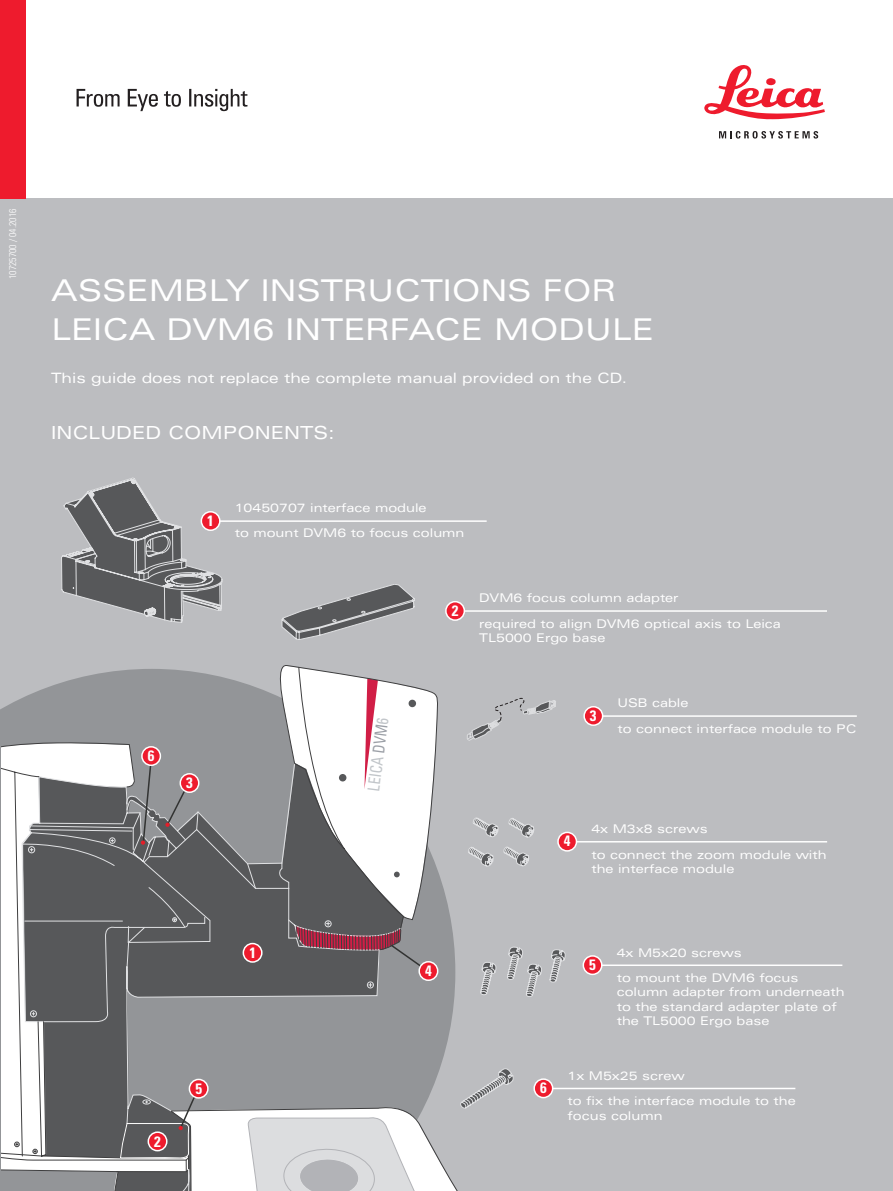
<style>
.page{position:relative;width:893px;height:1191px;background:#fff}
.page>*{position:absolute;margin:0;border:0;box-sizing:border-box;transform-origin:0 0}
.HL_20pt{font:expanded 30px "Univers LT Std";color:#fff}
.HL_20pt-2{font:expanded 18px "Univers LT Std";color:#fff}
.t1{font:condensed 16.35px "Univers LT Std";color:#c2c6ca;scale:.89 1}
.t2{font:700 condensed 15px "Univers LT Std";color:#fff}
.Title_Subhead{font:expanded 14.25px "Univers LT Std";color:#fff}
.Title_Subhead-2{font:expanded 12px/14.4px "Univers LT Std";color:#fff}
.t3{font:300 condensed 9.75px "Univers LT Std";color:#fff}
.s1{color:#9ca0a7}
</style>
<div class="page">
<svg style="left:704px;top:65px;width:121px;height:55px"></svg>
<svg style="left:719px;top:131px;width:99px;height:8px"></svg>
<svg style="left:77px;top:89px;width:170px;height:22px"></svg>
<div style="left:0;top:198px;width:893px;height:993px;background:#bcbdc0"></div>
<div style="left:0;top:0;width:26px;height:198px;background:#ee1b2d"></div>
<svg style="left:438px;top:872px;width:20px;height:319px"></svg>
<svg style="left:1px;top:665px;width:437px;height:526px"></svg>
<svg style="left:61px;top:478px;width:161px;height:144px"></svg>
<hr style="left:213px;top:520px;width:274px;height:2px;background:#fff">
<div style="left:201px;top:512px;width:19px;height:18px;background:#ee1b2d;border-radius:50%"></div>
<div style="left:201px;top:511px;width:20px;height:20px;border:2px solid #fff;border-radius:50%"></div>
<svg style="left:282px;top:584px;width:133px;height:56px"></svg>
<hr style="left:457px;top:610px;width:370px;height:2px;background:#fff">
<div style="left:446px;top:601px;width:18px;height:19px;background:#ee1b2d;border-radius:50%"></div>
<div style="left:445px;top:601px;width:20px;height:20px;border:2px solid #fff;border-radius:50%"></div>
<svg style="left:467px;top:697px;width:89px;height:44px"></svg>
<hr style="left:595px;top:715px;width:262px;height:2px;background:#fff">
<div style="left:584px;top:706px;width:19px;height:19px;background:#ee1b2d;border-radius:50%"></div>
<div style="left:583px;top:706px;width:20px;height:20px;border:2px solid #fff;border-radius:50%"></div>
<svg style="left:503px;top:846px;width:26px;height:20px"></svg>
<svg style="left:508px;top:818px;width:27px;height:20px"></svg>
<svg style="left:473px;top:817px;width:26px;height:20px"></svg>
<svg style="left:468px;top:847px;width:26px;height:20px"></svg>
<hr style="left:569px;top:841px;width:258px;height:1px;background:#fff">
<div style="left:558px;top:832px;width:18px;height:19px;background:#ee1b2d;border-radius:50%"></div>
<div style="left:557px;top:831px;width:20px;height:20px;border:2px solid #fff;border-radius:50%"></div>
<svg style="left:480px;top:962px;width:16px;height:33px"></svg>
<svg style="left:507px;top:947px;width:35px;height:49px"></svg>
<svg style="left:549px;top:949px;width:16px;height:34px"></svg>
<hr style="left:595px;top:964px;width:247px;height:2px;background:#fff">
<div style="left:583px;top:956px;width:19px;height:18px;background:#ee1b2d;border-radius:50%"></div>
<div style="left:583px;top:955px;width:19px;height:20px;border:2px solid #fff;border-radius:50%"></div>
<svg style="left:460px;top:1068px;width:53px;height:40px"></svg>
<hr style="left:545px;top:1087px;width:250px;height:2px;background:#fff">
<div style="left:534px;top:1079px;width:19px;height:18px;background:#ee1b2d;border-radius:50%"></div>
<div style="left:533px;top:1078px;width:20px;height:20px;border:2px solid #fff;border-radius:50%"></div>
<p class="t3" style="left:7px;top:279px;width:72px;rotate:-90deg">10725700 / 04.2016</p>
<p class="HL_20pt" style="left:51px;top:273px;width:567px">ASSEMBLY INSTRUCTIONS FOR</p>
<p class="HL_20pt" style="left:51px;top:312px;width:604px">LEICA DVM6 INTERFACE MODULE</p>
<p class="Title_Subhead" style="left:51px;top:369px;width:578px">This guide does not replace the complete manual provided on the CD.</p>
<p class="HL_20pt-2" style="left:51px;top:422px;width:285px">INCLUDED COMPONENTS:</p>
<p class="t2" style="left:148px;top:746px;width:8px">6</p>
<p class="t2" style="left:207px;top:511px;width:8px">1</p>
<p class="t2" style="left:186px;top:773px;width:8px">3</p>
<p class="Title_Subhead-2" style="left:235px;top:500px;width:193px">10450707 interface module</p>
<p class="Title_Subhead-2" style="left:235px;top:525px;width:231px">to mount DVM6 to focus column</p>
<p class="t1" style="left:363px;top:790px;width:85px;rotate:-83deg">LEICA <span class="s1">DVM</span>6</p>
<p class="t2" style="left:452px;top:601px;width:8px">2</p>
<p class="Title_Subhead-2" style="left:479px;top:590px;width:201px">DVM6 focus column adapter</p>
<p class="Title_Subhead-2" style="left:479px;top:616px;width:303px">required to align DVM6 optical axis to Leica<br>TL5000 Ergo base</p>
<p class="t2" style="left:590px;top:706px;width:8px">3</p>
<p class="Title_Subhead-2" style="left:617px;top:695px;width:72px">USB cable</p>
<p class="Title_Subhead-2" style="left:617px;top:721px;width:240px">to connect interface module to PC</p>
<p class="t2" style="left:564px;top:831px;width:8px">4</p>
<p class="Title_Subhead-2" style="left:591px;top:821px;width:118px">4x M3x8 screws</p>
<p class="Title_Subhead-2" style="left:591px;top:847px;width:237px">to connect the zoom module with the interface module</p>
<p class="t2" style="left:249px;top:943px;width:8px">1</p>
<p class="t2" style="left:154px;top:1132px;width:8px">2</p>
<p class="t2" style="left:195px;top:1079px;width:8px">5</p>
<p class="t2" style="left:425px;top:961px;width:8px">4</p>
<p class="t2" style="left:540px;top:1078px;width:8px">6</p>
<p class="t2" style="left:589px;top:955px;width:8px">5</p>
<p class="Title_Subhead-2" style="left:617px;top:945px;width:127px">4x M5x20 screws</p>
<p class="Title_Subhead-2" style="left:617px;top:970px;width:230px">to mount the DVM6 focus column adapter from underneath to the standard adapter plate of the TL5000 Ergo base</p>
<p class="Title_Subhead-2" style="left:568px;top:1068px;width:119px">1x M5x25 screw</p>
<p class="Title_Subhead-2" style="left:568px;top:1093px;width:230px">to fix the interface module to the focus column</p>
</div>
